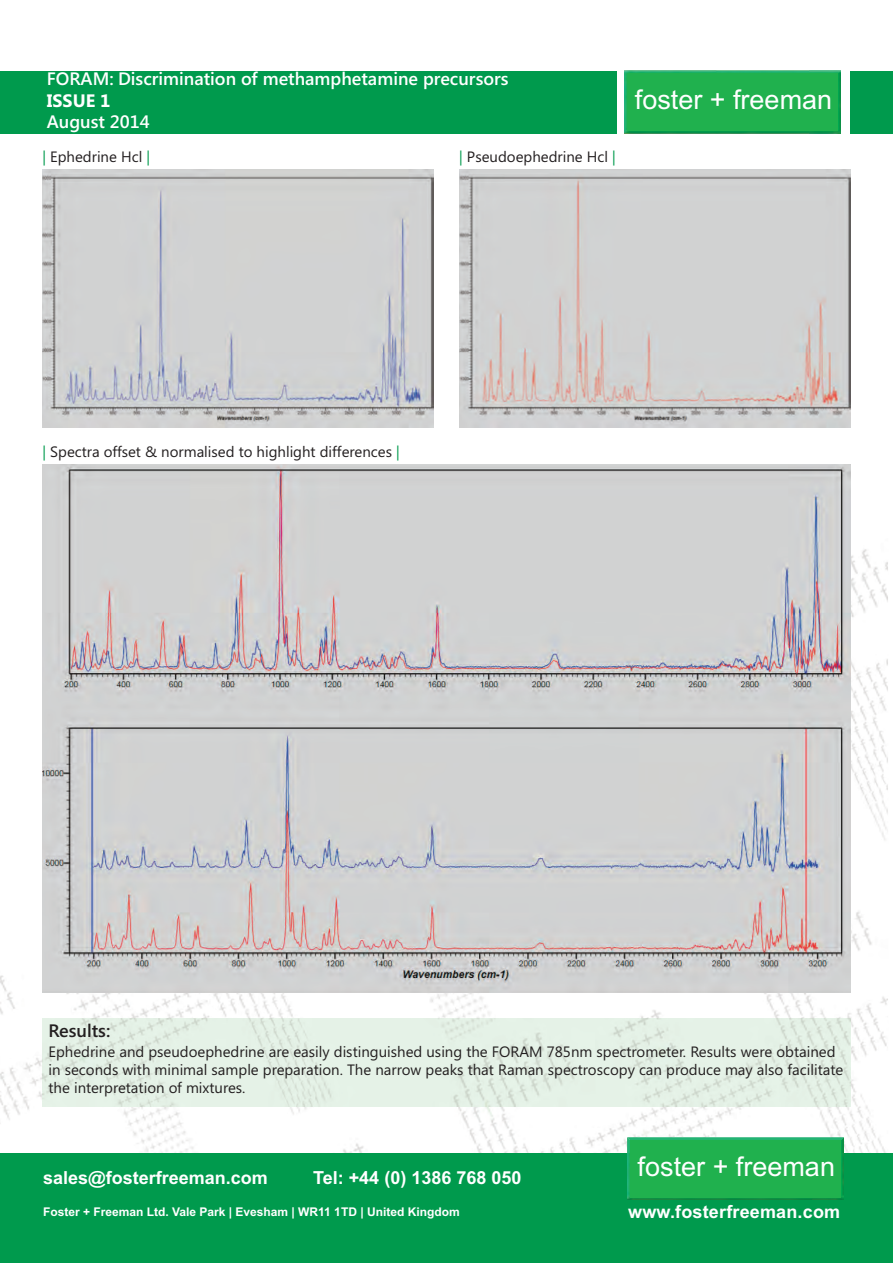
<style>
.page{position:relative;width:893px;height:1263px;background:#fff}
.page>*{position:absolute;margin:0;border:0;box-sizing:border-box;transform-origin:0 0}
.t1{font:27px "Arial";color:#fff}
.t2{font:700 18px "Arial";color:#fff}
.t3{font:600 18px/21.6px "Segoe UI";color:#fff}
.t4{font:600 18px "Segoe UI";color:#231f20}
.t5{font:15px/18px "Segoe UI";color:#231f20}
.t6{font:700 12px "Arial";color:#fff}
.s1{font-weight:700}
.s2{color:#009a4d}
</style>
<div class="page">
<img style="left:43px;top:170px;width:390px;height:258px">
<img style="left:0;top:528px;width:888px;height:625px">
<div style="left:0;top:1153px;width:893px;height:110px;background:#009a4d"></div>
<img style="left:628px;top:1137px;width:215px;height:63px">
<div style="left:630px;top:1140px;width:211px;height:57px;background:#20b14e"></div>
<img style="left:43px;top:464px;width:807px;height:529px">
<img style="left:460px;top:170px;width:390px;height:258px">
<img style="left:43px;top:1018px;width:807px;height:88px">
<div style="left:0;top:71px;width:617px;height:62px;background:#009a4d"></div>
<img style="left:625px;top:71px;width:216px;height:62px">
<div style="left:628px;top:73px;width:210px;height:58px;background:#20b14e"></div>
<div style="left:850px;top:71px;width:43px;height:62px;background:#009a4d"></div>
<p class="t3" style="left:47px;top:68px;width:463px">FORAM: Discrimination of methamphetamine precursors<br><span class="s1">ISSUE 1<br></span>August 2014</p>
<p class="t5" style="left:43px;top:149px;width:109px"><span class="s2">|</span> Ephedrine Hcl <span class="s2">|</span></p>
<p class="t5" style="left:459px;top:149px;width:158px"><span class="s2">|</span> Pseudoephedrine Hcl <span class="s2">|</span></p>
<p class="t1" style="left:635px;top:84px;width:199px">foster + freeman</p>
<p class="t5" style="left:43px;top:444px;width:359px"><span class="s2">|</span> Spectra offset &amp; normalised to highlight differences <span class="s2">|</span></p>
<p class="t4" style="left:49px;top:1020px;width:63px">Results:</p>
<p class="t5" style="left:49px;top:1044px;width:796px">Ephedrine and pseudoephedrine are easily distinguished using the FORAM 785nm spectrometer. Results were obtained in seconds with minimal sample preparation. The narrow peaks that Raman spectroscopy can produce may also facilitate the interpretation of mixtures.</p>
<p class="t1" style="left:638px;top:1151px;width:199px">foster + freeman</p>
<p class="t2" style="left:43px;top:1171px;width:226px">sales@fosterfreeman.com</p>
<p class="t2" style="left:313px;top:1171px;width:210px">Tel: +44 (0) 1386 768 050</p>
<p class="t6" style="left:43px;top:1207px;width:418px">Foster + Freeman Ltd. Vale Park | Evesham | WR11 1TD | United Kingdom</p>
<p class="t2" style="left:628px;top:1205px;width:213px">www.fosterfreeman.com</p>
</div>
